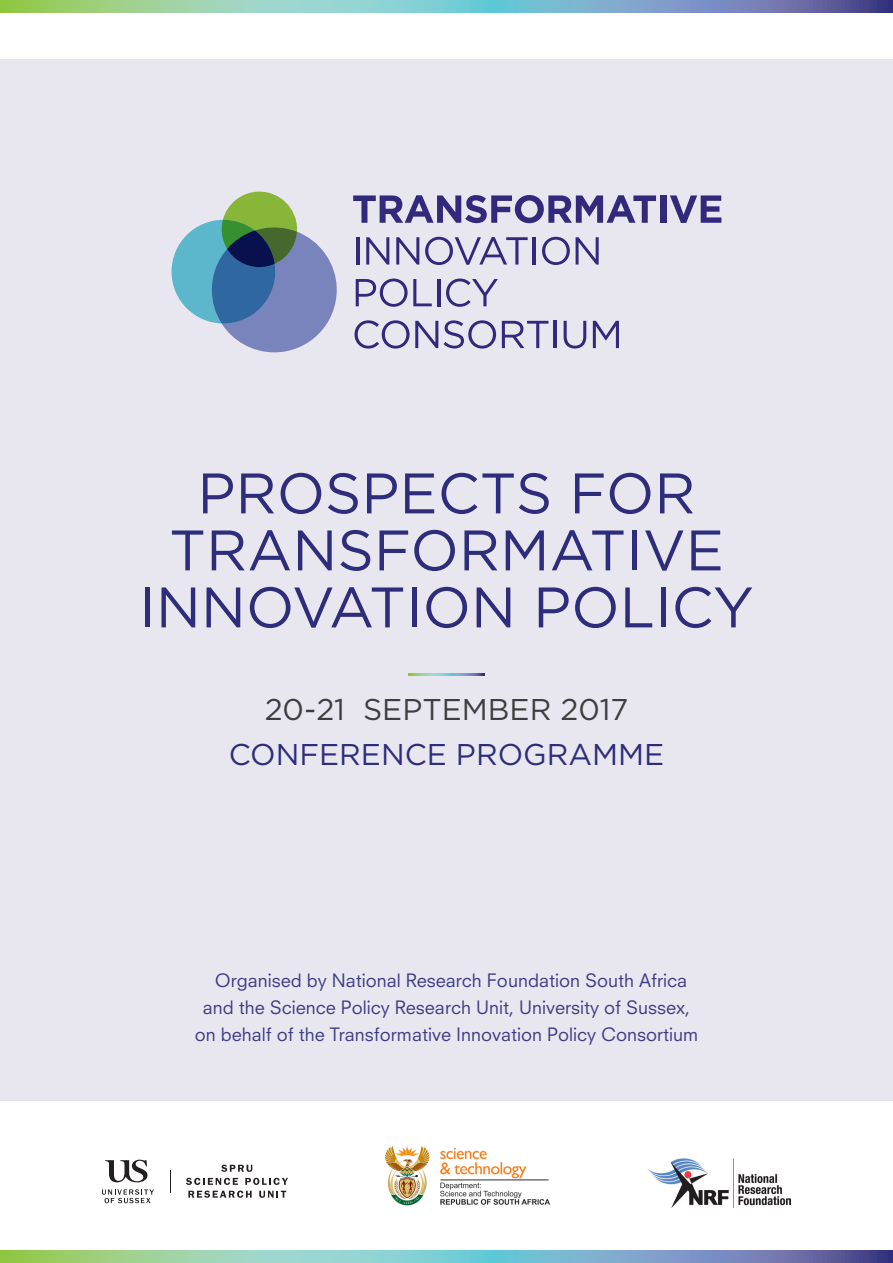
<style>
.page{position:relative;width:893px;height:1263px;background:#fff}
.page>*{position:absolute;margin:0;border:0;box-sizing:border-box;transform-origin:0 0}
.t1{font:57px/57px "Gotham";color:#2e2d7c;text-align:center}
.t2{font:30px "Gotham";color:#2e2d7c}
.t3{font:30px "Gotham";color:#3e3e3f}
.t4{font:18px/27px "Neuzeit SLT Std";color:#3e3c84;text-align:center}
</style>
<div class="page">
<div style="left:0;top:60px;width:893px;height:1041px;background:#e8e7f0"></div>
<svg style="left:0;top:0;width:893px;height:13px"></svg>
<svg style="left:0;top:1250px;width:893px;height:13px"></svg>
<svg style="left:409px;top:674px;width:75px;height:2px"></svg>
<svg style="left:170px;top:1170px;width:1px;height:23px"></svg>
<svg style="left:221px;top:1165px;width:31px;height:7px"></svg>
<svg style="left:186px;top:1178px;width:102px;height:20px"></svg>
<svg style="left:102px;top:1189px;width:52px;height:14px"></svg>
<svg style="left:105px;top:1160px;width:42px;height:22px"></svg>
<svg style="left:353px;top:195px;width:303px;height:28px"></svg>
<div style="left:660px;top:195px;width:6px;height:28px;background:#32297d"></div>
<svg style="left:670px;top:195px;width:51px;height:28px"></svg>
<hr style="left:356px;top:237px;width:3px;height:28px;background:#32297d">
<svg style="left:366px;top:237px;width:23px;height:28px"></svg>
<svg style="left:396px;top:237px;width:23px;height:28px"></svg>
<svg style="left:425px;top:237px;width:103px;height:28px"></svg>
<hr style="left:533px;top:237px;width:3px;height:28px;background:#32297d">
<svg style="left:542px;top:237px;width:28px;height:28px"></svg>
<svg style="left:576px;top:237px;width:23px;height:28px"></svg>
<svg style="left:356px;top:279px;width:76px;height:28px"></svg>
<hr style="left:437px;top:279px;width:3px;height:27px;background:#32297d">
<svg style="left:446px;top:279px;width:52px;height:28px"></svg>
<svg style="left:354px;top:320px;width:142px;height:29px"></svg>
<svg style="left:502px;top:321px;width:46px;height:27px"></svg>
<hr style="left:554px;top:321px;width:3px;height:27px;background:#32297d">
<svg style="left:564px;top:321px;width:22px;height:27px"></svg>
<svg style="left:593px;top:321px;width:26px;height:27px"></svg>
<svg style="left:172px;top:192px;width:165px;height:160px"></svg>
<img style="left:647px;top:1158px;width:143px;height:49px">
<img style="left:384px;top:1146px;width:166px;height:60px">
<h1 class="t1" style="left:139px;top:463px;width:616px">PROSPECTS FOR<br>TRANSFORMATIVE<br>INNOVATION POLICY</h1>
<h2 class="t3" style="left:265px;top:690px;width:365px">20-21 SEPTEMBER 2017</h2>
<h2 class="t2" style="left:229px;top:735px;width:437px">CONFERENCE PROGRAMME</h2>
<p class="t4" style="left:195px;top:967px;width:505px">Organised by National Research Foundation South Africa and the Science Policy Research Unit, University of Sussex, on behalf of the Transformative Innovation Policy Consortium</p>
</div>
